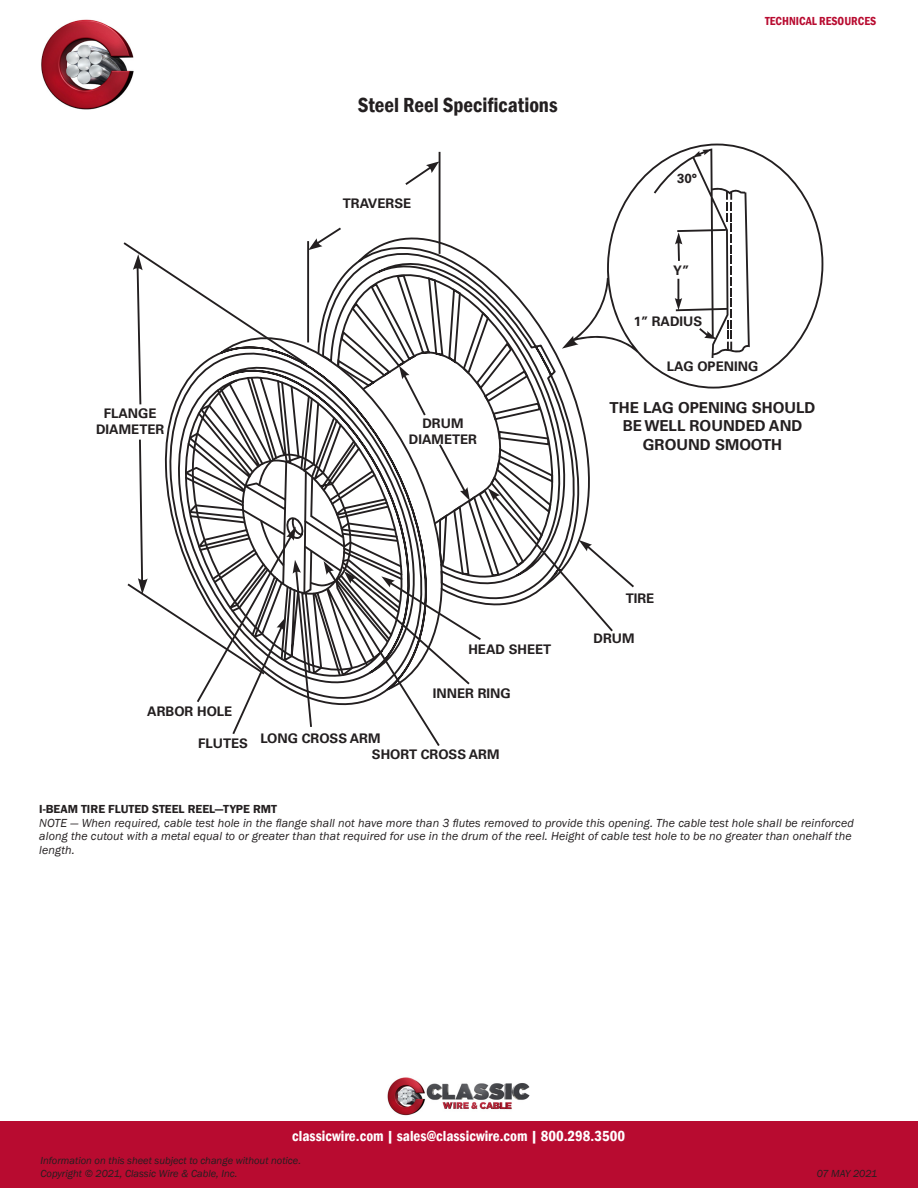
<style>
.page{position:relative;width:918px;height:1188px;background:#fff}
.page>*{position:absolute;margin:0;border:0;box-sizing:border-box;transform-origin:0 0}
.t1{font:600 condensed 21px "Franklin Gothic";color:#231f20}
.t2{font:700 15.15px/18.1px "Univers";color:#231f20;text-align:center}
.t3{font:600 condensed 15px "Franklin Gothic";color:#fff}
.t4{font:700 13.2px/15.9px "Univers";color:#231f20;text-align:center}
.t5{font:italic 12px/13.5px "Franklin Gothic";letter-spacing:.01em;color:#231f20}
.Normal_Head{font:600 12px "Franklin Gothic";color:#231f20}
.t6{font:600 condensed 12px "Franklin Gothic";color:#b80b30}
.t7{font:italic 10.5px/13.2px "Franklin Gothic";color:#231f20}
</style>
<div class="page">
<img style="left:387px;top:1077px;width:143px;height:39px">
<div style="left:0;top:1121px;width:918px;height:67px;background:#b80b30"></div>
<img style="left:41px;top:19px;width:93px;height:91px">
<svg style="left:124px;top:152px;width:510px;height:594px"></svg>
<svg style="left:562px;top:144px;width:261px;height:245px"></svg>
<svg style="left:654px;top:148px;width:96px;height:210px"></svg>
<h1 class="t1" style="left:358px;top:91px;width:201px">Steel Reel Specifications</h1>
<p class="t4" style="left:343px;top:196px;width:70px">TRAVERSE</p>
<p class="t4" style="left:96px;top:405px;width:70px">FLANGE<br>DIAMETER</p>
<p class="t4" style="left:409px;top:415px;width:70px">DRUM<br>DIAMETER</p>
<p class="t4" style="left:677px;top:170px;width:21px">30°</p>
<p class="t4" style="left:673px;top:263px;width:18px">Y”</p>
<p class="t4" style="left:634px;top:313px;width:70px">1” RADIUS</p>
<p class="t6" style="left:765px;top:13px;width:113px">TECHNICAL RESOURCES</p>
<p class="t4" style="left:667px;top:358px;width:93px">LAG OPENING</p>
<p class="t2" style="left:610px;top:399px;width:207px">THE LAG OPENING SHOULD<br>BE WELL ROUNDED AND<br>GROUND SMOOTH</p>
<p class="t4" style="left:147px;top:703px;width:87px">ARBOR HOLE</p>
<p class="t4" style="left:468px;top:641px;width:84px">HEAD SHEET</p>
<p class="t4" style="left:433px;top:686px;width:79px">INNER RING</p>
<p class="t4" style="left:198px;top:731px;width:184px">FLUTES LONG CROSS ARM</p>
<p class="t4" style="left:372px;top:747px;width:129px">SHORT CROSS ARM</p>
<p class="t4" style="left:626px;top:590px;width:30px">TIRE</p>
<p class="t4" style="left:594px;top:630px;width:43px">DRUM</p>
<p class="Normal_Head" style="left:39px;top:802px;width:239px">I-BEAM TIRE FLUTED STEEL REEL—TYPE RMT</p>
<p class="t5" style="left:39px;top:816px;width:816px">NOTE — When required, cable test hole in the flange shall not have more than 3 flutes removed to provide this opening. The cable test hole shall be reinforced along the cutout with a metal equal to or greater than that required for use in the drum of the reel. Height of cable test hole to be no greater than onehalf the length.</p>
<p class="t3" style="left:292px;top:1126px;width:334px">classicwire.com | sales@classicwire.com | 800.298.3500</p>
<p class="t7" style="left:41px;top:1154px;width:262px">Information on this sheet subject to change without notice.<br>Copyright © 2021, Classic Wire &amp; Cable, Inc.</p>
<p class="t7" style="left:817px;top:1168px;width:62px">07 MAY 2021</p>
</div>
